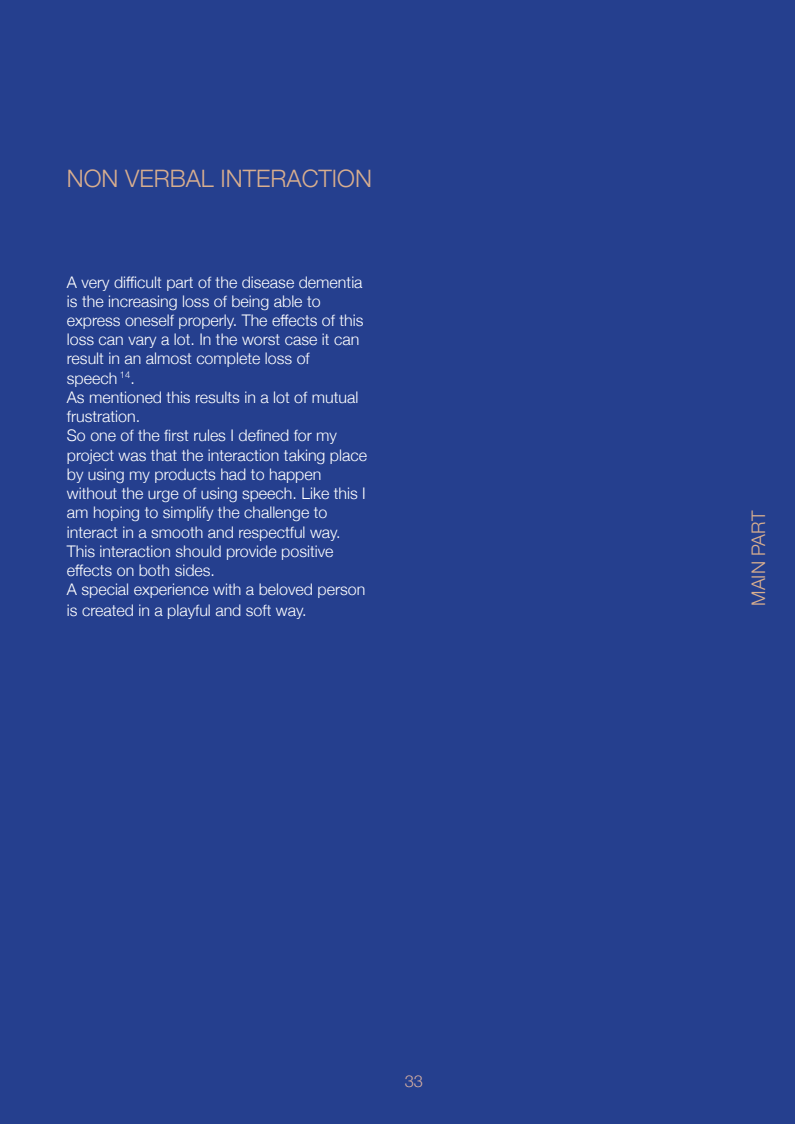
<style>
.page{position:relative;width:795px;height:1124px;background:#fff}
.page>*{position:absolute;margin:0;border:0;box-sizing:border-box;transform-origin:0 0}
.t1{font:300 24px "Helvetica Neue";color:#d8ae8f}
.t2{font:300 18.75px "Helvetica Neue";color:#d8ae8f}
.t3{font:300 16.5px "Helvetica Neue";color:#d7afa2}
.t4{font:300 16.05px/19.2px "Helvetica Neue";color:#fff}
</style>
<div class="page">
<div style="left:0;top:0;width:795px;height:1123px;background:#253f8e"></div>
<div style="left:67px;top:101px;width:45px;height:45px;border:1px solid #253f8e;border-radius:50%"></div>
<h1 class="t1" style="left:67px;top:168px;width:306px">NON VERBAL INTERACTION</h1>
<p class="t4" style="left:67px;top:271px;width:302px">A very difficult part of the disease dementia is the increasing loss of being able to express oneself properly. The effects of this loss can vary a lot. In the worst case it can result in an almost complete loss of<br>speech <sup>14</sup>.<br>As mentioned this results in a lot of mutual frustration.<br>So one of the first rules I defined for my project was that the interaction taking place by using my products had to happen without the urge of using speech. Like this I am hoping to simplify the challenge to interact in a smooth and respectful way.<br>This interaction should provide positive effects on both sides.<br>A special experience with a beloved person</p>
<p class="t4" style="left:67px;top:602px;width:241px">is created in a playful and soft way.</p>
<p class="t3" style="left:405px;top:1074px;width:20px">33</p>
<p class="t2" style="left:750px;top:605px;width:96px;rotate:-90deg">MAIN PART</p>
</div>
